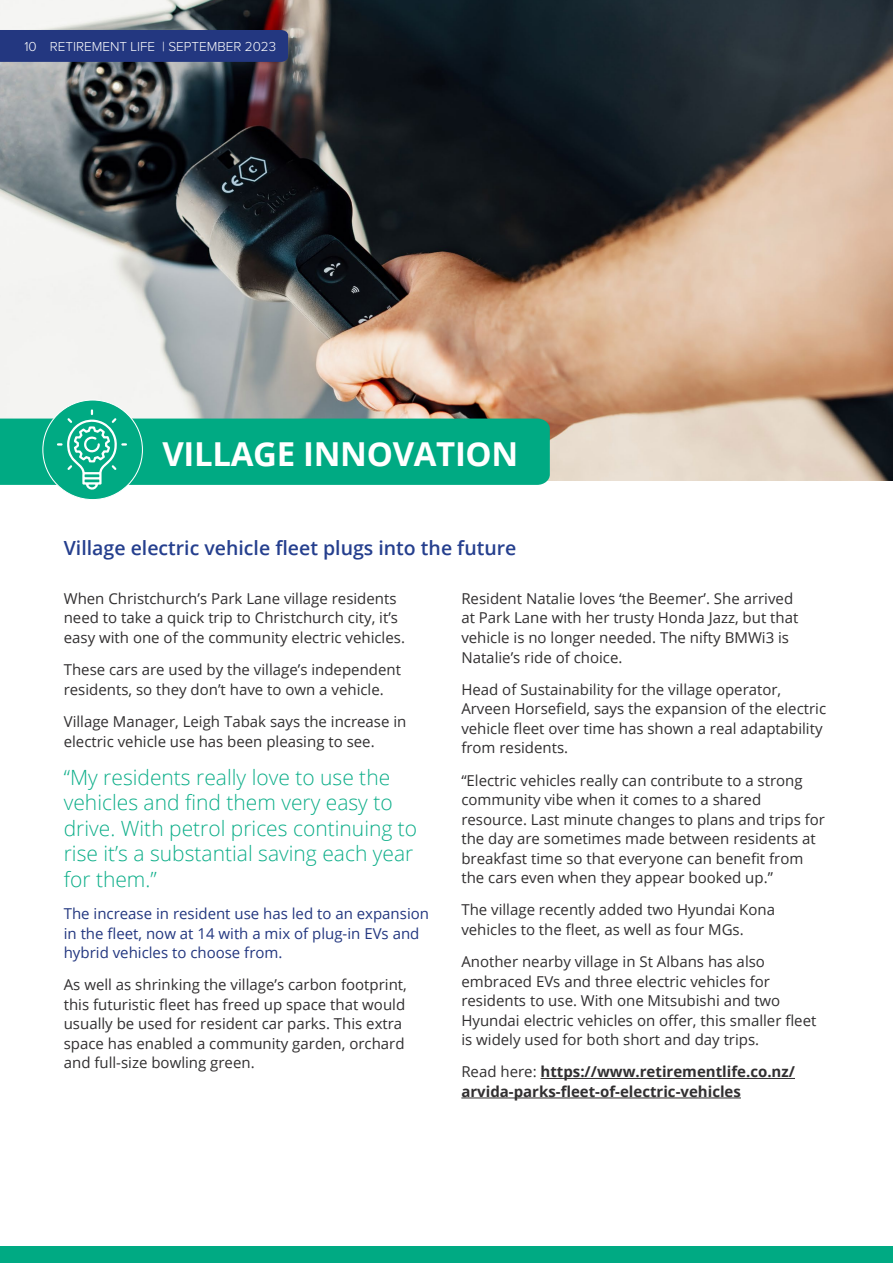
<style>
.page{position:relative;width:893px;height:1263px;background:#fff}
.page>*{position:absolute;margin:0;border:0;box-sizing:border-box;transform-origin:0 0}
.HEading_1{font:700 33px "Open Sans";letter-spacing:-.01em;color:#fff}
.Pull-quote{font:300 21px/25.5px "Open Sans";color:#0dae89}
.Heading_2{font:600 19.5px "Open Sans";color:#253f8e}
.Body{font:15px/19.5px "Open Sans";color:#312f30}
.Intro_Para{font:15px/19.5px "Open Sans";color:#233780}
.Body-2{font:700 15px/19.5px "Open Sans";color:#312f30}
.t1{font:300 13.5px "Proxima Nova";color:#fff}
.s1{font-weight:400}
</style>
<div class="page">
<div style="left:0;top:1246px;width:893px;height:17px;background:#00aa83"></div>
<img style="left:0;top:0;width:893px;height:481px">
<hr style="left:541px;top:1078px;width:254px;height:1px;background:#312f30">
<hr style="left:461px;top:1097px;width:280px;height:1px;background:#312f30">
<svg style="left:43px;top:400px;width:99px;height:100px"></svg>
<svg style="left:0;top:409px;width:550px;height:81px;background:#26b08f"></svg>
<div style="left:0;top:30px;width:288px;height:32px;background:#233780"></div>
<p class="t1" style="left:24px;top:40px;width:253px">10 RETIREMENT LIFE | SEPTEMBER 2023</p>
<p class="HEading_1" style="left:162px;top:431px;width:357px">VILLAGE INNOVATION</p>
<p class="Heading_2" style="left:64px;top:534px;width:454px">Village electric vehicle fleet plugs into the future</p>
<p class="Body" style="left:461px;top:588px;width:338px">Resident Natalie loves ‘the Beemer’. She arrived at Park Lane with her trusty Honda Jazz, but that vehicle is no longer needed. The nifty BMWi3 is Natalie’s ride of choice.</p>
<p class="Body" style="left:461px;top:679px;width:366px">Head of Sustainability for the village operator, Arveen Horsefield, says the expansion of the electric vehicle fleet over time has shown a real adaptability from residents.</p>
<p class="Body" style="left:461px;top:770px;width:365px">“Electric vehicles really can contribute to a strong community vibe when it comes to a shared resource. Last minute changes to plans and trips for the day are sometimes made between residents at breakfast time so that everyone can benefit from the cars even when they appear booked up.”</p>
<p class="Body" style="left:461px;top:900px;width:315px">The village recently added two Hyundai Kona vehicles to the fleet, as well as four MGs.</p>
<p class="Body" style="left:461px;top:951px;width:356px">Another nearby village in St Albans has also embraced EVs and three electric vehicles for residents to use. With one Mitsubishi and two Hyundai electric vehicles on offer, this smaller fleet is widely used for both short and day trips.</p>
<p class="Body-2" style="left:461px;top:1062px;width:335px"><span class="s1">Read here:</span> https://www.retirementlife.co.nz/ arvida-parks-fleet-of-electric-vehicles</p>
<p class="Body" style="left:64px;top:588px;width:343px">When Christchurch’s Park Lane village residents need to take a quick trip to Christchurch city, it’s easy with one of the community electric vehicles.</p>
<p class="Body" style="left:64px;top:660px;width:339px">These cars are used by the village’s independent residents, so they don’t have to own a vehicle.</p>
<p class="Body" style="left:64px;top:711px;width:344px">Village Manager, Leigh Tabak says the increase in electric vehicle use has been pleasing to see.</p>
<p class="Pull-quote" style="left:64px;top:764px;width:355px">“My residents really love to use the vehicles and find them very easy to drive. With petrol prices continuing to rise it’s a substantial saving each year for them.”</p>
<p class="Intro_Para" style="left:64px;top:903px;width:367px">The increase in resident use has led to an expansion in the fleet, now at 14 with a mix of plug-in EVs and hybrid vehicles to choose from.</p>
<p class="Body" style="left:64px;top:975px;width:345px">As well as shrinking the village’s carbon footprint, this futuristic fleet has freed up space that would usually be used for resident car parks. This extra space has enabled a community garden, orchard and full-size bowling green.</p>
</div>
